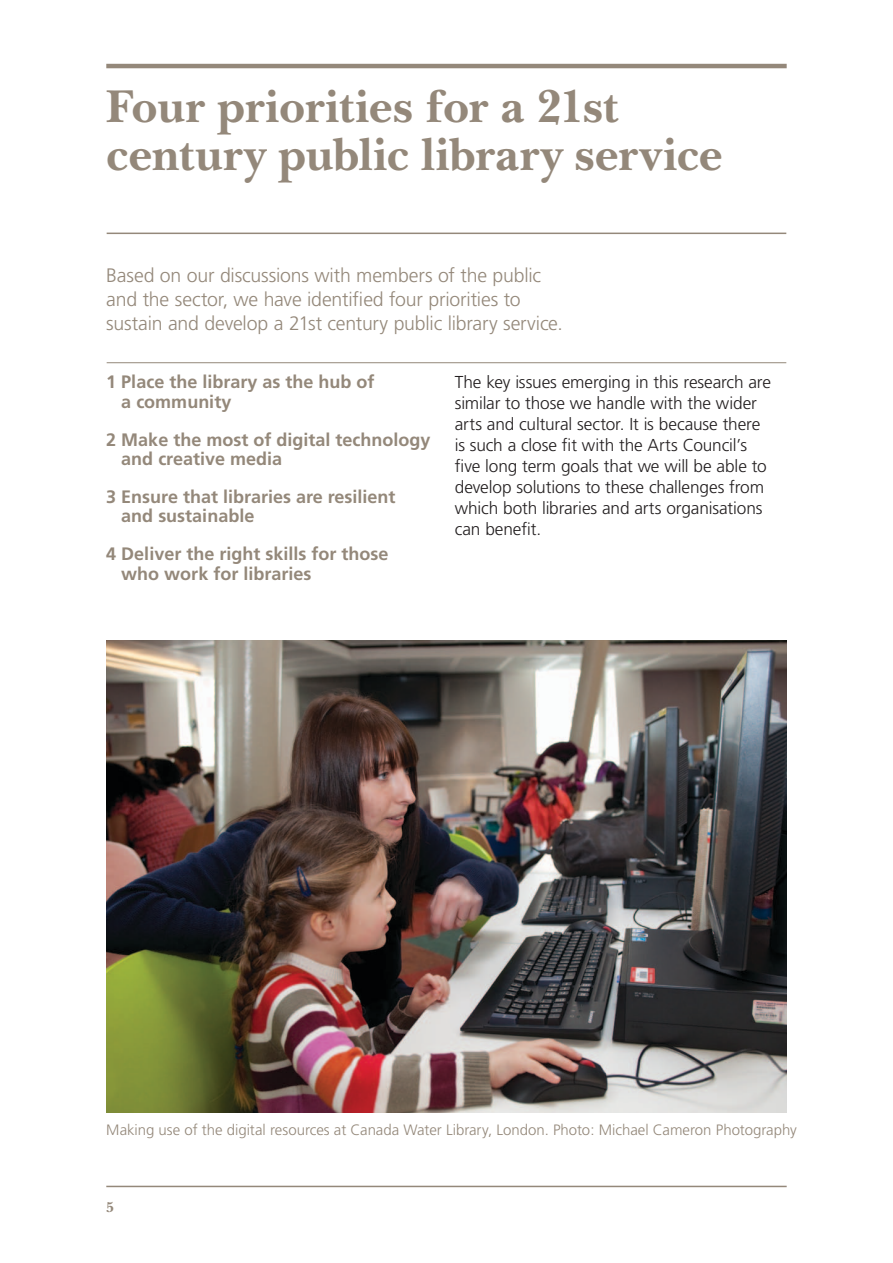
<style>
.page{position:relative;width:893px;height:1263px;background:#fff}
.page>*{position:absolute;margin:0;border:0;box-sizing:border-box;transform-origin:0 0}
.Chapter_Title{font:700 48px/48px "New Baskerville";color:#94887a}
.Body_copy{font:300 19.5px/24px "Frutiger";letter-spacing:-.01em;color:#94887a}
.Heading___Sub{font:700 18px/19.5px "Frutiger";color:#94887a}
.Body_copy-2{font:300 17.25px/21px "Frutiger";letter-spacing:-.01em;color:#231f20}
.Body_copy-3{font:300 15px "Frutiger";letter-spacing:-.005em;color:#94887a}
.t1{font:700 15px "New Baskerville";color:#94887a}
</style>
<div class="page">
<hr style="left:106px;top:64px;width:681px;height:4px;background:#94887a">
<hr style="left:106px;top:1186px;width:681px;height:1px;background:#94887a">
<hr style="left:107px;top:233px;width:679px;height:1px;background:#94887a">
<hr style="left:107px;top:362px;width:679px;height:1px;background:#94887a">
<img style="left:106px;top:640px;width:681px;height:473px">
<p class="Chapter_Title" style="left:106px;top:83px;width:618px">Four priorities for a 21st century public library service</p>
<p class="Body_copy" style="left:106px;top:263px;width:458px">Based on our discussions with members of the public and the sector, we have identified four priorities to sustain and develop a 21st century public library service.</p>
<p class="Heading___Sub" style="left:121px;top:372px;width:255px;text-indent:-15px">1 Place the library as the hub of a community</p>
<p class="Heading___Sub" style="left:121px;top:430px;width:311px;text-indent:-15px">2 Make the most of digital technology and creative media</p>
<p class="Heading___Sub" style="left:121px;top:487px;width:276px;text-indent:-15px">3 Ensure that libraries are resilient and sustainable</p>
<p class="Heading___Sub" style="left:121px;top:544px;width:269px;text-indent:-15px">4 Deliver the right skills for those who work for libraries</p>
<p class="Body_copy-2" style="left:455px;top:372px;width:318px">The key issues emerging in this research are similar to those we handle with the wider arts and cultural sector. It is because there is such a close fit with the Arts Council’s five long term goals that we will be able to develop solutions to these challenges from which both libraries and arts organisations can benefit.</p>
<p class="Body_copy-3" style="left:106px;top:1121px;width:692px">Making use of the digital resources at Canada Water Library, London. Photo: Michael Cameron Photography</p>
<p class="t1" style="left:106px;top:1199px;width:9px">5</p>
</div>
